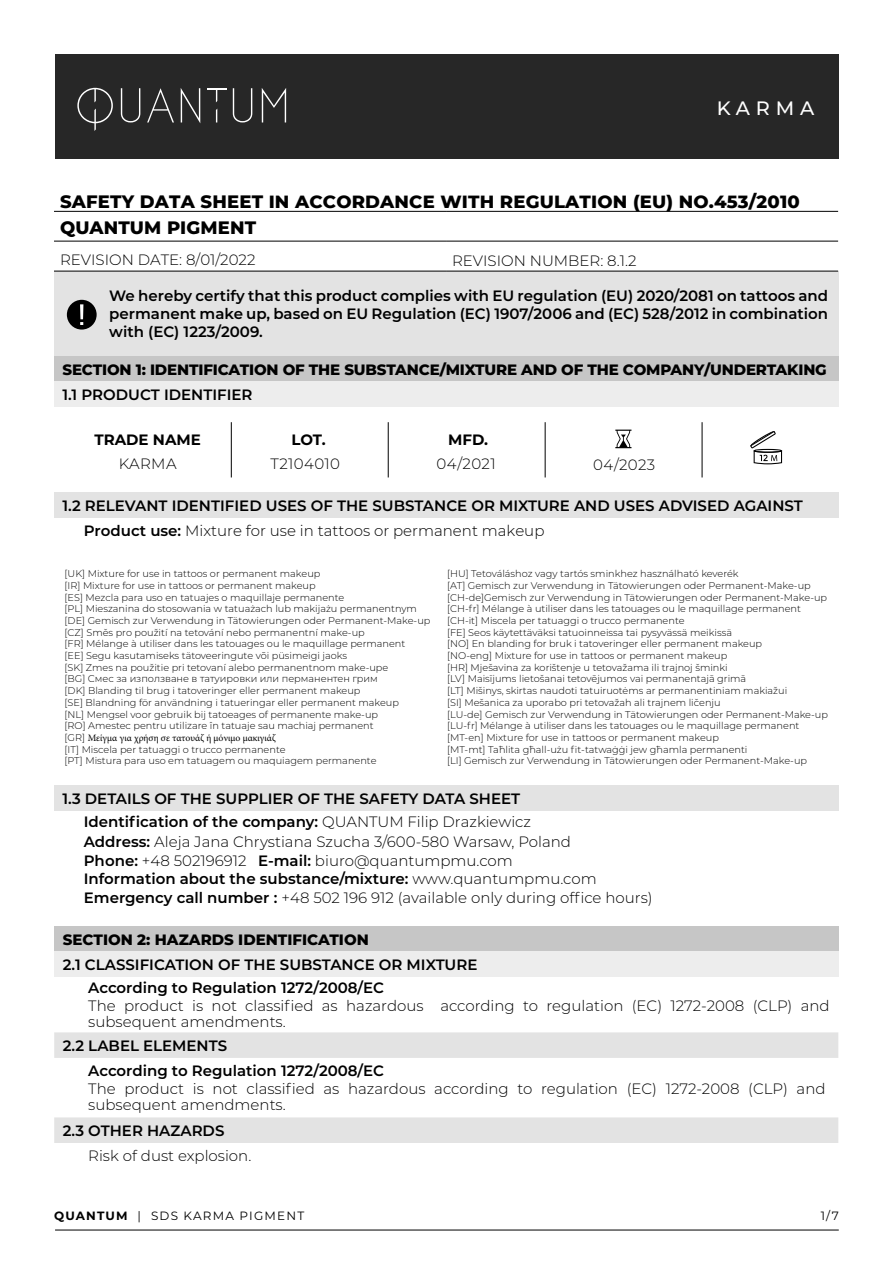
<style>
.page{position:relative;width:893px;height:1263px;background:#fff}
.page>*{position:absolute;margin:0;border:0;box-sizing:border-box;transform-origin:0 0}
.t1{font:500 19.35px "Montserrat";letter-spacing:.3em;color:#fff}
.t2{font:800 18px/26px "Montserrat";letter-spacing:.01em;color:#000}
.t3{font:600 15px/18px "Montserrat";color:#000}
.t4{font:300 15px/18.8px "Montserrat";color:#000}
.t5{font:800 15px "Montserrat";letter-spacing:-.01em;color:#000}
.t6{font:700 15px "Montserrat";color:#000}
.t7{font:300 15px "Montserrat";letter-spacing:.025em;color:#000}
.t8{font:12px "Montserrat";letter-spacing:.1em;color:#000}
.t9{font:300 9.75px/11.7px "Montserrat";color:#000}
.t10{font:9.75px "Minion Pro";color:#000}
.s1{font-weight:300}
.s2{font-family:"Montserrat";font-weight:300}
.s3{font-weight:600}
.s4{font-weight:700}
</style>
<div class="page">
<hr style="left:55px;top:1230px;width:784px;height:1px;background:#000">
<div style="left:54px;top:271px;width:784px;height:85px;background:#e3e3e3"></div>
<div style="left:55px;top:54px;width:784px;height:104px;background:#272727"></div>
<svg style="left:207px;top:88px;width:19px;height:14px"></svg>
<svg style="left:216px;top:109px;width:1px;height:13px"></svg>
<svg style="left:181px;top:88px;width:19px;height:35px"></svg>
<svg style="left:262px;top:88px;width:24px;height:34px"></svg>
<svg style="left:121px;top:88px;width:19px;height:34px"></svg>
<svg style="left:233px;top:88px;width:19px;height:34px"></svg>
<svg style="left:147px;top:88px;width:27px;height:34px"></svg>
<svg style="left:77px;top:88px;width:36px;height:43px"></svg>
<div style="left:54px;top:356px;width:784px;height:26px;background:#c6c6c6"></div>
<div style="left:54px;top:382px;width:784px;height:25px;background:#ededed"></div>
<div style="left:54px;top:492px;width:784px;height:26px;background:#e3e3e3"></div>
<hr style="left:54px;top:211px;width:392px;height:1px;background:#000">
<hr style="left:446px;top:211px;width:392px;height:1px;background:#000">
<hr style="left:54px;top:241px;width:392px;height:1px;background:#000">
<hr style="left:446px;top:241px;width:392px;height:1px;background:#000">
<hr style="left:54px;top:271px;width:392px;height:1px;background:#000">
<hr style="left:446px;top:271px;width:392px;height:1px;background:#000">
<hr style="left:231px;top:422px;width:1px;height:55px;background:#000">
<hr style="left:388px;top:422px;width:1px;height:55px;background:#000">
<hr style="left:545px;top:422px;width:1px;height:55px;background:#000">
<hr style="left:702px;top:422px;width:1px;height:55px;background:#000">
<svg style="left:750px;top:431px;width:32px;height:33px"></svg>
<svg style="left:615px;top:430px;width:16px;height:18px"></svg>
<div style="left:67px;top:300px;width:30px;height:30px;background:#000;border-radius:50%"></div>
<hr style="left:80px;top:304px;width:3px;height:15px;background:#fff">
<div style="left:54px;top:926px;width:784px;height:25px;background:#c6c6c6"></div>
<div style="left:54px;top:951px;width:784px;height:26px;background:#ededed"></div>
<svg style="left:54px;top:1032px;width:784px;height:111px"></svg>
<div style="left:54px;top:786px;width:784px;height:25px;background:#e3e3e3"></div>
<h1 class="t1" style="left:717px;top:95px;width:99px">KARMA</h1>
<h2 class="t2" style="left:60px;top:188px;width:741px">SAFETY DATA SHEET IN ACCORDANCE WITH REGULATION (EU) NO.453/2010<br>QUANTUM PIGMENT</h2>
<h3 class="t4" style="left:60px;top:250px;width:197px">REVISION DATE: 8/01/2022</h3>
<h3 class="t4" style="left:452px;top:251px;width:186px">REVISION NUMBER: 8.1.2</h3>
<h3 class="t3" style="left:109px;top:286px;width:720px;text-align:justify">We hereby certify that this product complies with EU regulation (EU) 2020/2081 on tattoos and permanent make up, based on EU Regulation (EC) 1907/2006 and (EC) 528/2012 in combination with (EC) 1223/2009.</h3>
<h3 class="t5" style="left:63px;top:358px;width:766px">SECTION 1: IDENTIFICATION OF THE SUBSTANCE/MIXTURE AND OF THE COMPANY/UNDERTAKING</h3>
<h3 class="t3" style="left:63px;top:385px;width:192px">1.1 PRODUCT IDENTIFIER</h3>
<h3 class="t6" style="left:94px;top:429px;width:108px">TRADE NAME</h3>
<h3 class="t4" style="left:119px;top:454px;width:59px">KARMA</h3>
<h3 class="t6" style="left:291px;top:429px;width:36px">LOT.</h3>
<h3 class="t7" style="left:270px;top:453px;width:71px">T2104010</h3>
<h3 class="t6" style="left:448px;top:429px;width:41px">MFD.</h3>
<h3 class="t4" style="left:437px;top:454px;width:61px">04/2021</h3>
<h3 class="t4" style="left:593px;top:455px;width:64px">04/2023</h3>
<h3 class="t3" style="left:84px;top:492px;width:721px;line-height:25.2px;text-indent:-21px">1.2 RELEVANT IDENTIFIED USES OF THE SUBSTANCE OR MIXTURE AND USES ADVISED AGAINST<br>Product use: <span class="s1">Mixture for use in tattoos or permanent makeup</span></h3>
<p class="t9" style="left:65px;top:567px;width:367px">[UK] Mixture for use in tattoos or permanent makeup<br>[IR] Mixture for use in tattoos or permanent makeup<br>[ES] Mezcla para uso en tatuajes o maquillaje permanente<br>[PL] Mieszanina do stosowania w tatuażach lub makijażu permanentnym [DE] Gemisch zur Verwendung in Tätowierungen oder Permanent-Make-up [CZ] Směs pro použití na tetování nebo permanentní make-up<br>[FR] Mélange à utiliser dans les tatouages ou le maquillage permanent<br>[EE] Segu kasutamiseks tätoveeringute või püsimeigi jaoks<br>[SK] Zmes na použitie pri tetovaní alebo permanentnom make-upe<br>[BG] Смес за използване в татуировки или перманентен грим<br>[DK] Blanding til brug i tatoveringer eller permanent makeup<br>[SE] Blandning för användning i tatueringar eller permanent makeup<br>[NL] Mengsel voor gebruik bij tatoeages of permanente make-up<br>[RO] Amestec pentru utilizare în tatuaje sau machiaj permanent</p>
<p class="t10" style="left:65px;top:731px;width:213px"><span class="s2">[GR]</span> Μείγμα για χρήση σε τατουάζ ή μόνιμο μακιγιάζ</p>
<p class="t9" style="left:65px;top:743px;width:313px">[IT] Miscela per tatuaggi o trucco permanente<br>[PT] Mistura para uso em tatuagem ou maquiagem permanente</p>
<p class="t9" style="left:447px;top:567px;width:382px">[HU] Tetováláshoz vagy tartós sminkhez használható keverék<br>[AT] Gemisch zur Verwendung in Tätowierungen oder Permanent-Make-up [CH-de]Gemisch zur Verwendung in Tätowierungen oder Permanent-Make-up [CH-fr] Mélange à utiliser dans les tatouages ou le maquillage permanent [CH-it] Miscela per tatuaggi o trucco permanente<br>[FE] Seos käytettäväksi tatuoinneissa tai pysyvässä meikissä<br>[NO] En blanding for bruk i tatoveringer eller permanent makeup<br>[NO-eng] Mixture for use in tattoos or permanent makeup<br>[HR] Mješavina za korištenje u tetovažama ili trajnoj šminki<br>[LV] Maisījums lietošanai tetovējumos vai permanentajā grimā<br>[LT] Mišinys, skirtas naudoti tatuiruotėms ar permanentiniam makiažui<br>[SI] Mešanica za uporabo pri tetovažah ali trajnem ličenju<br>[LU-de] Gemisch zur Verwendung in Tätowierungen oder Permanent-Make-up [LU-fr] Mélange à utiliser dans les tatouages ou le maquillage permanent [MT-en] Mixture for use in tattoos or permanent makeup<br>[MT-mt] Taħlita għall-użu fit-tatwaġġi jew għamla permanenti<br>[LI] Gemisch zur Verwendung in Tätowierungen oder Permanent-Make-up</p>
<h3 class="t3" style="left:84px;top:787px;width:449px;line-height:22.8px;text-indent:-21px">1.3 DETAILS OF THE SUPPLIER OF THE SAFETY DATA SHEET<br>Identification of the company: <span class="s1">QUANTUM Filip Drazkiewicz</span></h3>
<p class="t4" style="left:84px;top:832px;width:570px"><span class="s3">Address:</span> Aleja Jana Chrystiana Szucha 3/600-580 Warsaw, Poland<br><span class="s3">Phone:</span> +48 502196912 <span class="s3">E-mail:</span> biuro@quantumpmu.com<br><span class="s3">Information about the substance/mixture:</span> www.quantumpmu.com <span class="s3">Emergency call number :</span> +48 502 196 912 (available only during office hours)</p>
<h3 class="t5" style="left:63px;top:928px;width:308px">SECTION 2: HAZARDS IDENTIFICATION</h3>
<h3 class="t3" style="left:88px;top:953px;width:391px;line-height:22.5px;text-indent:-26px">2.1 CLASSIFICATION OF THE SUBSTANCE OR MIXTURE<br>According to Regulation 1272/2008/EC</h3>
<h3 class="t4" style="left:88px;top:996px;width:743px;line-height:16.5px">The product is not classified as hazardous according to regulation (EC) 1272-2008 (CLP) and subsequent amendments.</h3>
<h3 class="t3" style="left:88px;top:1032px;width:297px;line-height:24.6px;text-indent:-26px">2.2 LABEL ELEMENTS<br>According to Regulation 1272/2008/EC</h3>
<h3 class="t4" style="left:88px;top:1079px;width:739px;line-height:16.5px">The product is not classified as hazardous according to regulation (EC) 1272-2008 (CLP) and subsequent amendments.</h3>
<h3 class="t3" style="left:63px;top:1121px;width:163px">2.3 OTHER HAZARDS</h3>
<h3 class="t4" style="left:88px;top:1146px;width:165px">Risk of dust explosion.</h3>
<p class="t8" style="left:54px;top:1208px;width:252px"><span class="s4">QUANTUM</span> | SDS KARMA PIGMENT</p>
<p class="t8" style="left:821px;top:1208px;width:19px">1/7</p>
</div>
